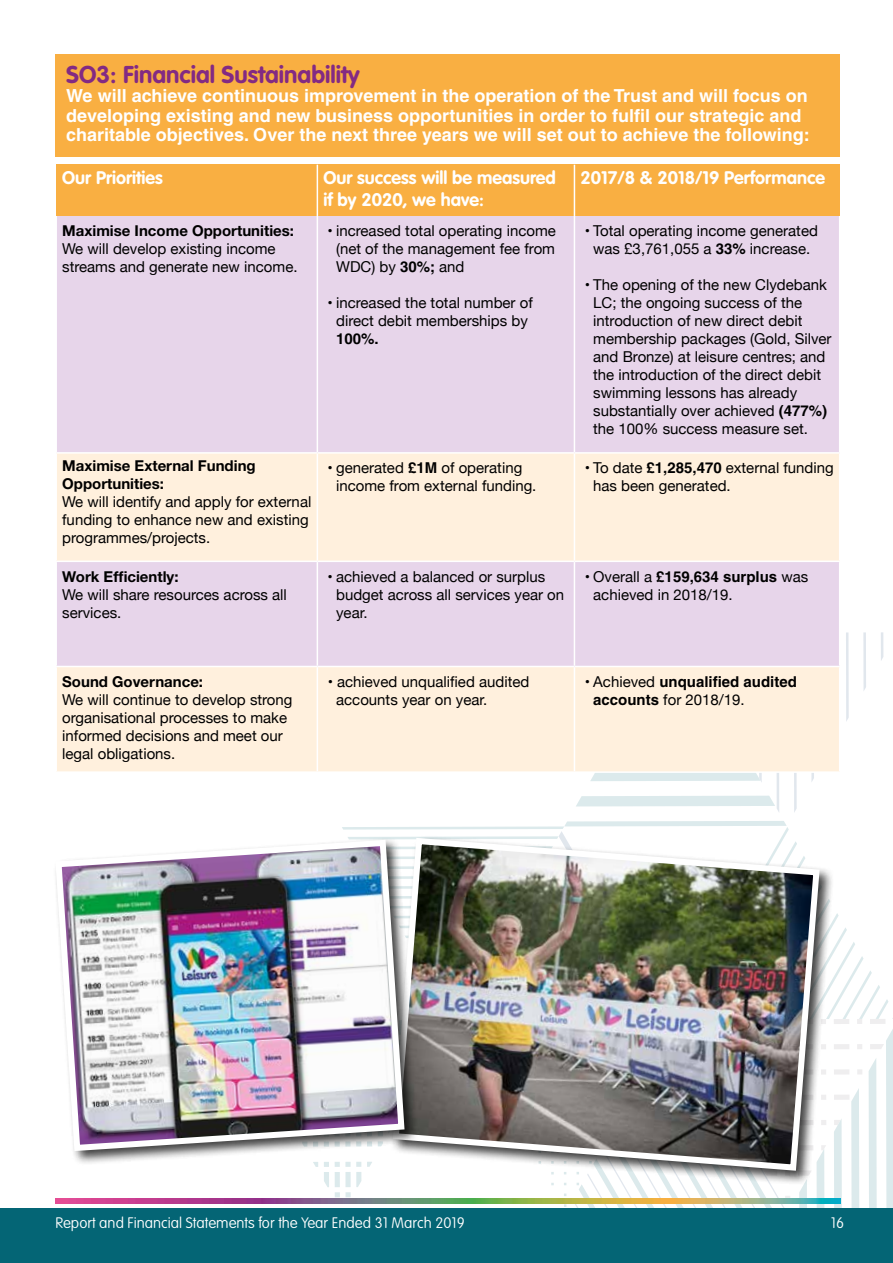
<style>
.page{position:relative;width:893px;height:1263px;background:#fff}
.page>*{position:absolute;margin:0;border:0;box-sizing:border-box;transform-origin:0 0}
.t1{font:700 24px "VAG Rounded";color:#832a83}
.t2{font:700 18px/19.5px "Helvetica";color:#fff}
.t3{font:700 18px/21.6px "VAG Rounded";color:#fff}
.t4{font:15px/18px "Helvetica Neue";color:#000}
.t5{font:700 15px/18px "Helvetica Neue";color:#000}
.t6{font:100 15px "VAG Rounded";color:#fff}
.t7{font:700 15px "Helvetica";color:#000}
.s1{font-family:"Helvetica";font-weight:700}
.s2{font-weight:700}
.s3{font-family:"Helvetica Neue";font-weight:400}
</style>
<div class="page">
<svg style="left:794px;top:773px;width:3px;height:39px"></svg>
<svg style="left:811px;top:773px;width:3px;height:9px"></svg>
<svg style="left:846px;top:632px;width:3px;height:89px"></svg>
<svg style="left:863px;top:632px;width:3px;height:59px"></svg>
<svg style="left:881px;top:632px;width:2px;height:29px"></svg>
<svg style="left:576px;top:773px;width:203px;height:39px"></svg>
<svg style="left:313px;top:821px;width:580px;height:388px"></svg>
<div style="left:55px;top:54px;width:785px;height:102px;background:#f9af42"></div>
<div style="left:317px;top:216px;width:257px;height:237px;background:#e7d5ea"></div>
<div style="left:574px;top:216px;width:266px;height:237px;background:#e7d5ea"></div>
<div style="left:317px;top:666px;width:257px;height:106px;background:#fff0dd"></div>
<div style="left:56px;top:666px;width:261px;height:106px;background:#fff0dd"></div>
<hr style="left:55px;top:771px;width:262px;height:2px;background:#fff">
<div style="left:574px;top:666px;width:266px;height:106px;background:#fff0dd"></div>
<hr style="left:317px;top:771px;width:257px;height:2px;background:#fff">
<hr style="left:574px;top:771px;width:266px;height:2px;background:#fff">
<div style="left:574px;top:453px;width:266px;height:108px;background:#fff0dd"></div>
<div style="left:317px;top:453px;width:257px;height:108px;background:#fff0dd"></div>
<div style="left:56px;top:453px;width:261px;height:108px;background:#fff0dd"></div>
<img style="left:55px;top:1198px;width:785px;height:5px">
<div style="left:56px;top:216px;width:261px;height:237px;background:#e7d5ea"></div>
<hr style="left:55px;top:216px;width:2px;height:236px;background:#fff">
<hr style="left:839px;top:216px;width:1px;height:236px;background:#fff">
<hr style="left:55px;top:452px;width:262px;height:2px;background:#fff">
<hr style="left:317px;top:452px;width:257px;height:2px;background:#fff">
<hr style="left:574px;top:452px;width:266px;height:2px;background:#fff">
<div style="left:56px;top:165px;width:261px;height:51px;background:#f9af42"></div>
<div style="left:317px;top:165px;width:257px;height:51px;background:#f9af42"></div>
<div style="left:574px;top:165px;width:266px;height:51px;background:#f9af42"></div>
<hr style="left:317px;top:165px;width:1px;height:51px;background:#fff">
<hr style="left:574px;top:165px;width:1px;height:51px;background:#fff">
<hr style="left:317px;top:216px;width:1px;height:236px;background:#fff">
<hr style="left:574px;top:216px;width:1px;height:236px;background:#fff">
<div style="left:56px;top:561px;width:261px;height:105px;background:#e7d5ea"></div>
<div style="left:317px;top:561px;width:257px;height:105px;background:#e7d5ea"></div>
<div style="left:574px;top:561px;width:266px;height:105px;background:#e7d5ea"></div>
<hr style="left:55px;top:454px;width:2px;height:107px;background:#fff">
<hr style="left:317px;top:454px;width:1px;height:107px;background:#fff">
<hr style="left:574px;top:454px;width:1px;height:107px;background:#fff">
<hr style="left:839px;top:454px;width:1px;height:107px;background:#fff">
<hr style="left:55px;top:561px;width:262px;height:1px;background:#fff">
<hr style="left:55px;top:562px;width:2px;height:104px;background:#fff">
<hr style="left:317px;top:561px;width:257px;height:1px;background:#fff">
<hr style="left:317px;top:562px;width:1px;height:104px;background:#fff">
<hr style="left:574px;top:561px;width:266px;height:1px;background:#fff">
<hr style="left:574px;top:562px;width:1px;height:104px;background:#fff">
<hr style="left:839px;top:562px;width:1px;height:104px;background:#fff">
<hr style="left:55px;top:666px;width:262px;height:1px;background:#fff">
<hr style="left:55px;top:667px;width:2px;height:104px;background:#fff">
<hr style="left:317px;top:666px;width:257px;height:1px;background:#fff">
<hr style="left:317px;top:667px;width:1px;height:104px;background:#fff">
<hr style="left:574px;top:666px;width:266px;height:1px;background:#fff">
<hr style="left:574px;top:667px;width:1px;height:104px;background:#fff">
<hr style="left:839px;top:667px;width:1px;height:104px;background:#fff">
<div style="left:390px;top:835px;width:444px;height:350px;background:#000;opacity:.75"></div>
<img style="left:389px;top:835px;width:434px;height:339px">
<div style="left:53px;top:837px;width:366px;height:329px;background:#000;opacity:.75"></div>
<img style="left:53px;top:836px;width:355px;height:318px">
<div style="left:0;top:1209px;width:893px;height:54px;background:#046575"></div>
<h2 class="t1" style="left:66px;top:60px;width:295px">SO3: Financial Sustainability</h2>
<p class="t2" style="left:66px;top:86px;width:745px">We will achieve continuous improvement in the operation of the Trust and will focus on developing existing and new business opportunities in order to fulfl our strategic and charitable objectives. Over the next three years we will set out to achieve the following:</p>
<p class="t3" style="left:62px;top:168px;width:102px">Our Priorities</p>
<p class="t3" style="left:323px;top:168px;width:234px">Our success will be measured if by 2020, we have:</p>
<p class="t3" style="left:580px;top:168px;width:246px">2017/8 &amp; 2018/19 Performance</p>
<p class="t5" style="left:62px;top:222px;width:233px">Maximise Income Opportunities:</p>
<p class="t4" style="left:328px;top:223px;width:230px">• increased total operating income</p>
<p class="t4" style="left:585px;top:223px;width:235px">• Total operating income generated</p>
<p class="t4" style="left:62px;top:241px;width:215px">We will develop existing income</p>
<p class="t4" style="left:336px;top:241px;width:220px">(net of the management fee from</p>
<p class="t4" style="left:593px;top:241px;width:219px">was £3,761,055 a <span class="s1">33%</span> increase.</p>
<p class="t4" style="left:62px;top:259px;width:237px">streams and generate new income.</p>
<p class="t4" style="left:336px;top:259px;width:130px">WDC) by <span class="s1">30%;</span> and</p>
<p class="t4" style="left:336px;top:295px;width:198px;text-indent:-9px">• increased the total number of direct debit memberships by<br><span class="s1">100%.</span></p>
<p class="t4" style="left:593px;top:277px;width:240px;text-indent:-9px">• The opening of the new Clydebank LC; the ongoing success of the introduction of new direct debit membership packages (Gold, Silver and Bronze) at leisure centres; and the introduction of the direct debit swimming lessons has already substantially over achieved <span class="s1">(477%) </span>the 100% success measure set.</p>
<p class="t5" style="left:62px;top:456px;width:195px">Maximise External Funding<br>Opportunities:</p>
<p class="t4" style="left:62px;top:493px;width:251px">We will identify and apply for external funding to enhance new and existing programmes/projects.</p>
<p class="t4" style="left:328px;top:460px;width:196px">• generated <span class="s1">£1M</span> of operating</p>
<p class="t4" style="left:585px;top:460px;width:250px">• To date <span class="s1">£1,285,470</span> external funding</p>
<p class="t4" style="left:336px;top:478px;width:202px">income from external funding.</p>
<p class="t4" style="left:593px;top:478px;width:139px">has been generated.</p>
<p class="t4" style="left:62px;top:568px;width:226px"><span class="s2">Work Effciently:<br></span>We will share resources across all services.</p>
<p class="t4" style="left:336px;top:568px;width:230px;text-indent:-9px">• achieved a balanced or surplus budget across all services year on year.</p>
<p class="t4" style="left:593px;top:568px;width:217px;text-indent:-9px">• Overall a <span class="s1">£159,634 surplus</span> was achieved in 2018/19.</p>
<h3 class="t5" style="left:62px;top:672px;width:142px">Sound Governance:</h3>
<p class="t4" style="left:62px;top:691px;width:232px">We will continue to develop strong organisational processes to make informed decisions and meet our legal obligations.</p>
<p class="t4" style="left:328px;top:673px;width:203px">• achieved unqualified audited</p>
<p class="t7" style="left:585px;top:672px;width:214px"><span class="s3">• Achieved</span> unqualifed audited</p>
<p class="t4" style="left:336px;top:691px;width:153px">accounts year on year.</p>
<p class="t4" style="left:593px;top:691px;width:153px"><span class="s1">accounts</span> for 2018/19.</p>
<p class="t6" style="left:55px;top:1214px;width:411px">Report and Financial Statements for the Year Ended 31 March 2019</p>
<p class="t6" style="left:831px;top:1214px;width:15px">16</p>
</div>
